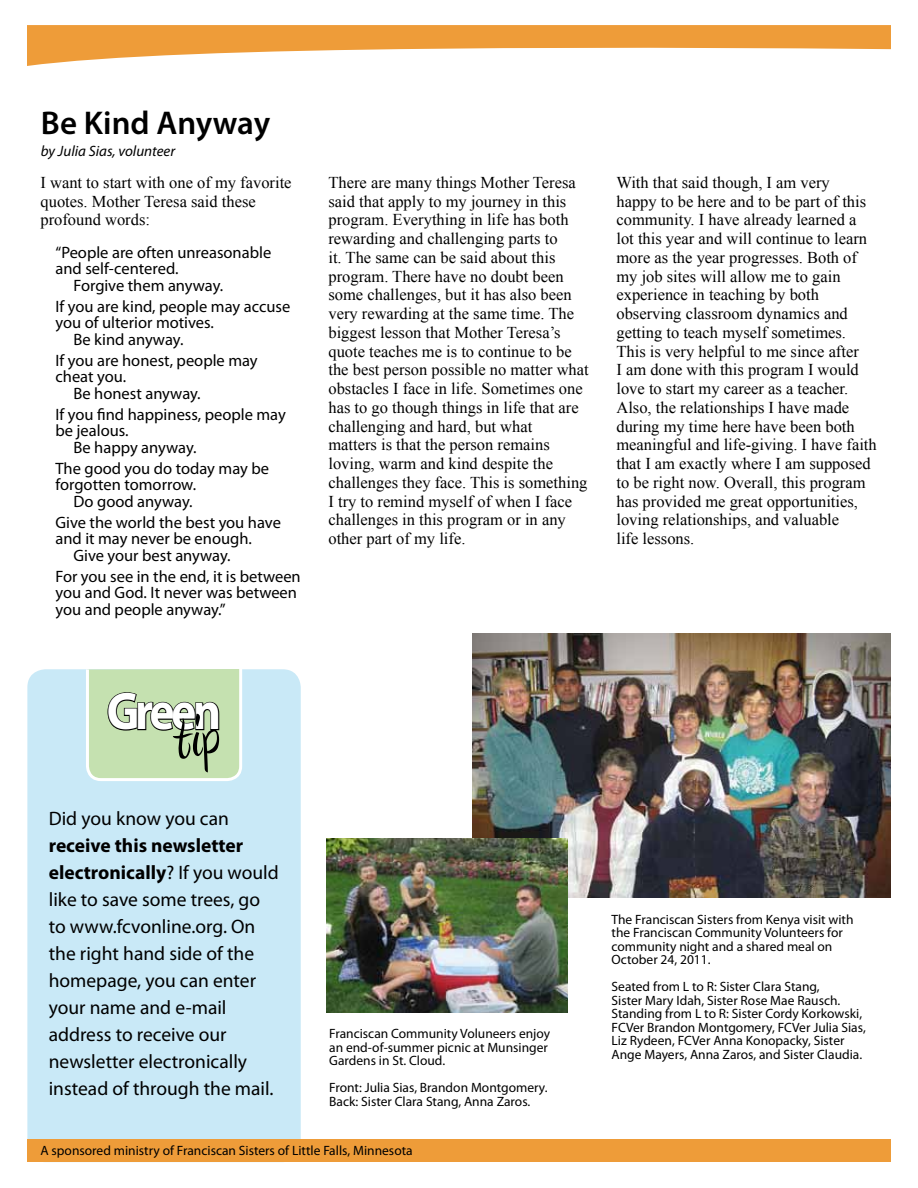
<style>
.page{position:relative;width:918px;height:1188px;background:#fff}
.page>*{position:absolute;margin:0;border:0;box-sizing:border-box;transform-origin:0 0}
.t1{font:700 53.1px "Myriad Pro";letter-spacing:-.08em;color:#fff;scale:.9 1}
.t2{font:600 33px "Myriad Pro";color:#000}
.t3{font:19.5px/27px "Myriad Pro";color:#000}
.t4{font:16.5px/18.8px "Times New Roman";color:#000}
.t5{font:16.5px/16.5px "Myriad Pro";color:#000}
.t6{font:italic 15px "Myriad Pro";color:#000}
.t7{font:13.5px/13.5px "Myriad Pro";color:#000}
.s1{font-weight:700}
</style>
<div class="page">
<img style="left:472px;top:633px;width:419px;height:265px">
<div style="left:27px;top:669px;width:274px;height:493px;background:#c9e9f7;border-radius:18px"></div>
<svg style="left:27px;top:25px;width:864px;height:41px"></svg>
<div style="left:28px;top:1139px;width:863px;height:23px;background:#ee9c39"></div>
<img style="left:327px;top:838px;width:241px;height:175px">
<svg style="left:84px;top:669px;width:160px;height:112px;background:#bcd4ac"></svg>
<h2 class="t2" style="left:41px;top:102px;width:231px">Be Kind Anyway</h2>
<p class="t6" style="left:41px;top:142px;width:136px">by Julia Sias, volunteer</p>
<p class="t4" style="left:40px;top:173px;width:253px">I want to start with one of my favorite quotes. Mother Teresa said these profound words:</p>
<p class="t5" style="left:55px;top:244px;width:217px">“People are often unreasonable</p>
<p class="t5" style="left:55px;top:260px;width:125px">and self-centered.</p>
<p class="t5" style="left:74px;top:277px;width:151px">Forgive them anyway.</p>
<p class="t5" style="left:55px;top:298px;width:236px">If you are kind, people may accuse</p>
<p class="t5" style="left:55px;top:314px;width:160px">you of ulterior motives.</p>
<p class="t5" style="left:74px;top:331px;width:111px">Be kind anyway.</p>
<p class="t5" style="left:55px;top:352px;width:204px">If you are honest, people may</p>
<p class="t5" style="left:55px;top:368px;width:72px">cheat you.</p>
<p class="t5" style="left:74px;top:385px;width:129px">Be honest anyway.</p>
<p class="t5" style="left:55px;top:406px;width:232px">If you find happiness, people may</p>
<p class="t5" style="left:55px;top:422px;width:75px">be jealous.</p>
<p class="t5" style="left:74px;top:439px;width:125px">Be happy anyway.</p>
<p class="t5" style="left:55px;top:460px;width:215px">The good you do today may be</p>
<p class="t5" style="left:55px;top:476px;width:142px">forgotten tomorrow.</p>
<p class="t5" style="left:74px;top:493px;width:121px">Do good anyway.</p>
<p class="t5" style="left:55px;top:514px;width:227px">Give the world the best you have</p>
<p class="t5" style="left:55px;top:530px;width:198px">and it may never be enough.</p>
<p class="t5" style="left:74px;top:547px;width:159px">Give your best anyway.</p>
<p class="t5" style="left:55px;top:568px;width:247px">For you see in the end, it is between you and God. It never was between you and people anyway.”</p>
<p class="t4" style="left:328px;top:173px;width:262px">There are many things Mother Teresa said that apply to my journey in this program. Everything in life has both rewarding and challenging parts to<br>it. The same can be said about this program. There have no doubt been some challenges, but it has also been very rewarding at the same time. The biggest lesson that Mother Teresa’s quote teaches me is to continue to be the best person possible no matter what obstacles I face in life. Sometimes one has to go though things in life that are challenging and hard, but what<br>matters is that the person remains loving, warm and kind despite the challenges they face. This is something I try to remind myself of when I face challenges in this program or in any other part of my life.</p>
<p class="t4" style="left:616px;top:173px;width:262px">With that said though, I am very<br>happy to be here and to be part of this community. I have already learned a lot this year and will continue to learn more as the year progresses. Both of my job sites will allow me to gain experience in teaching by both observing classroom dynamics and getting to teach myself sometimes.<br>This is very helpful to me since after<br>I am done with this program I would love to start my career as a teacher.<br>Also, the relationships I have made during my time here have been both meaningful and life-giving. I have faith that I am exactly where I am supposed to be right now. Overall, this program has provided me great opportunities, loving relationships, and valuable<br>life lessons.</p>
<h1 class="t1" style="left:107px;top:677px;width:129px">Green</h1>
<p class="t3" style="left:49px;top:804px;width:182px">Did you know you can</p>
<p class="t3" style="left:49px;top:831px;width:232px"><span class="s1">receive this newsletter electronically</span>? If you would like to save some trees, go to www.fcvonline.org. On the right hand side of the homepage, you can enter your name and e-mail address to receive our newsletter electronically instead of through the mail.</p>
<p class="t7" style="left:329px;top:1027px;width:223px">Franciscan Community Voluneers enjoy an end-of-summer picnic at Munsinger<br>Gardens in St. Cloud.</p>
<p class="t7" style="left:329px;top:1081px;width:220px">Front: Julia Sias, Brandon Montgomery.<br>Back: Sister Clara Stang, Anna Zaros.</p>
<p class="t7" style="left:612px;top:912px;width:244px">The Franciscan Sisters from Kenya visit with the Franciscan Community Volunteers for community night and a shared meal on October 24, 2011.</p>
<p class="t7" style="left:612px;top:980px;width:256px">Seated from L to R: Sister Clara Stang,<br>Sister Mary Idah, Sister Rose Mae Rausch.<br>Standing from L to R: Sister Cordy Korkowski, FCVer Brandon Montgomery, FCVer Julia Sias, Liz Rydeen, FCVer Anna Konopacky, Sister Ange Mayers, Anna Zaros, and Sister Claudia.</p>
<p class="t7" style="left:40px;top:1144px;width:374px">A sponsored ministry of Franciscan Sisters of Little Falls, Minnesota</p>
</div>
